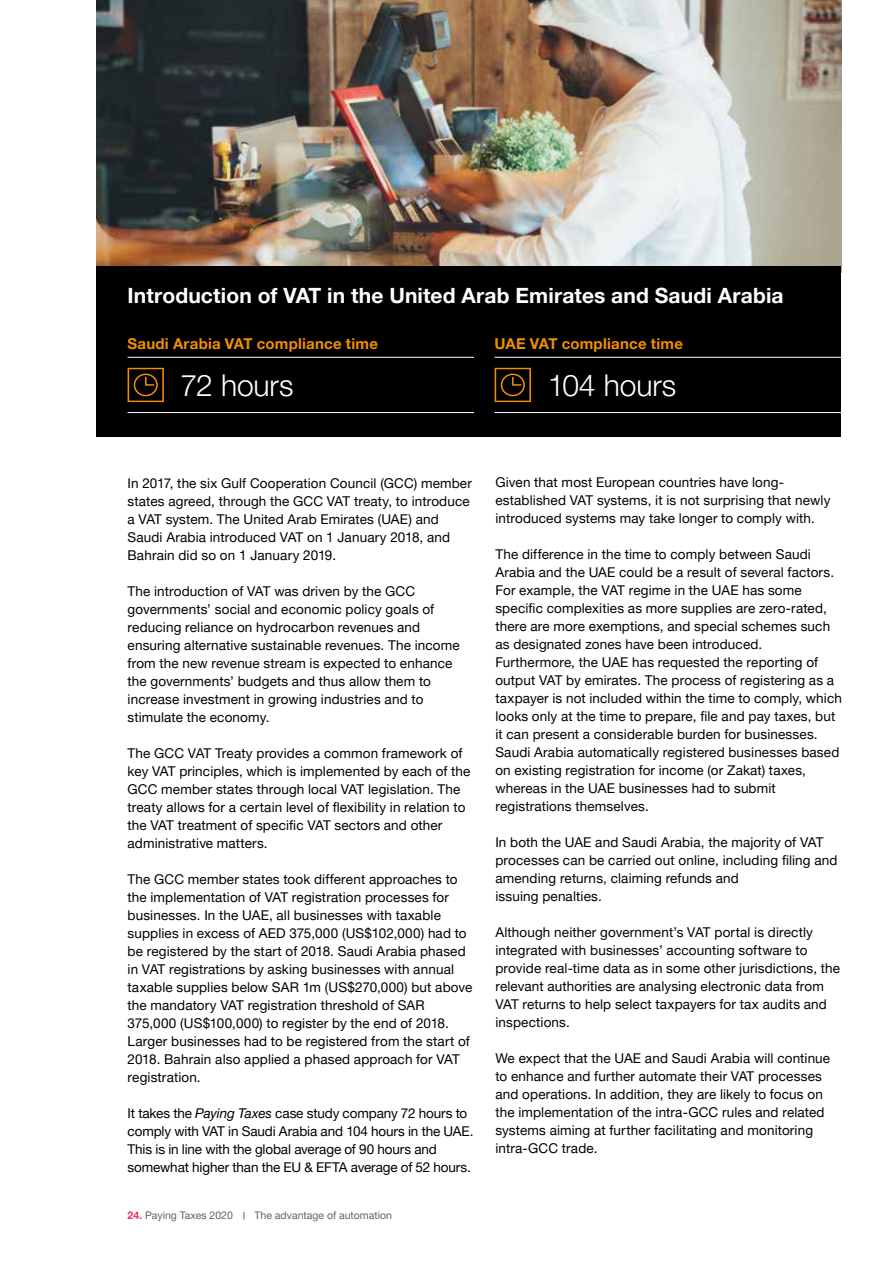
<style>
.page{position:relative;width:893px;height:1263px;background:#fff}
.page>*{position:absolute;margin:0;border:0;box-sizing:border-box;transform-origin:0 0}
.t1{font:300 30px "Helvetica Neue LT Pro";letter-spacing:-.005em;color:#fff}
.t2{font:700 21px "Helvetica Neue LT Pro";letter-spacing:.01em;color:#fff}
.t3{font:700 15px "Helvetica Neue LT Pro";letter-spacing:.015em;color:#f28e00}
.t4{font:13.5px/18px "Helvetica Neue LT Pro";letter-spacing:.01em;color:#000}
.t5{font:13.5px/18px "Helvetica Neue LT Pro";letter-spacing:-.01em;color:#000}
.t6{font:10.5px "Helvetica Neue LT Pro";color:#646363}
.s1{font-style:italic}
.s2{font-weight:700;color:#e8345a}
</style>
<div class="page">
<img style="left:96px;top:0;width:746px;height:272px">
<div style="left:96px;top:266px;width:745px;height:171px;background:#000"></div>
<hr style="left:128px;top:357px;width:346px;height:1px;background:#fff">
<hr style="left:128px;top:412px;width:346px;height:1px;background:#fff">
<svg style="left:128px;top:368px;width:36px;height:34px"></svg>
<hr style="left:495px;top:357px;width:346px;height:1px;background:#fff">
<hr style="left:495px;top:412px;width:346px;height:1px;background:#fff">
<svg style="left:495px;top:368px;width:36px;height:34px"></svg>
<h2 class="t2" style="left:128px;top:283px;width:658px">Introduction of VAT in the United Arab Emirates and Saudi Arabia</h2>
<p class="t3" style="left:128px;top:334px;width:252px">Saudi Arabia VAT compliance time</p>
<h1 class="t1" style="left:181px;top:367px;width:114px">72 hours</h1>
<p class="t3" style="left:495px;top:334px;width:190px">UAE VAT compliance time</p>
<h1 class="t1" style="left:548px;top:367px;width:130px">104 hours</h1>
<p class="t4" style="left:128px;top:473px;width:346px">In 2017, the six Gulf Cooperation Council (GCC) member states agreed, through the GCC VAT treaty, to introduce a VAT system. The United Arab Emirates (UAE) and Saudi Arabia introduced VAT on 1 January 2018, and Bahrain did so on 1 January 2019.</p>
<p class="t4" style="left:128px;top:581px;width:334px">The introduction of VAT was driven by the GCC governments’ social and economic policy goals of reducing reliance on hydrocarbon revenues and ensuring alternative sustainable revenues. The income from the new revenue stream is expected to enhance the governments’ budgets and thus allow them to increase investment in growing industries and to stimulate the economy.</p>
<p class="t4" style="left:128px;top:743px;width:344px">The GCC VAT Treaty provides a common framework of key VAT principles, which is implemented by each of the GCC member states through local VAT legislation. The treaty allows for a certain level of flexibility in relation to the VAT treatment of specific VAT sectors and other administrative matters.</p>
<p class="t4" style="left:128px;top:869px;width:346px">The GCC member states took different approaches to the implementation of VAT registration processes for businesses. In the UAE, all businesses with taxable supplies in excess of AED 375,000 (US$102,000) had to be registered by the start of 2018. Saudi Arabia phased in VAT registrations by asking businesses with annual taxable supplies below SAR 1m (US$270,000) but above the mandatory VAT registration threshold of SAR 375,000 (US$100,000) to register by the end of 2018.<br>Larger businesses had to be registered from the start of 2018. Bahrain also applied a phased approach for VAT registration.</p>
<p class="t5" style="left:128px;top:1103px;width:347px">It takes the <span class="s1">Paying Taxes</span> case study company 72 hours to comply with VAT in Saudi Arabia and 104 hours in the UAE.<br>This is in line with the global average of 90 hours and somewhat higher than the EU &amp; EFTA average of 52 hours.</p>
<p class="t6" style="left:128px;top:1209px;width:107px"><span class="s2">24.</span> Paying Taxes 2020</p>
<p class="t6" style="left:254px;top:1209px;width:139px">The advantage of automation</p>
<p class="t4" style="left:495px;top:473px;width:336px">Given that most European countries have long&shy;established VAT systems, it is not surprising that newly introduced systems may take longer to comply with.</p>
<p class="t4" style="left:495px;top:545px;width:348px">The difference in the time to comply between Saudi Arabia and the UAE could be a result of several factors.<br>For example, the VAT regime in the UAE has some specific complexities as more supplies are zero-rated, there are more exemptions, and special schemes such as designated zones have been introduced.<br>Furthermore, the UAE has requested the reporting of output VAT by emirates. The process of registering as a taxpayer is not included within the time to comply, which looks only at the time to prepare, file and pay taxes, but it can present a considerable burden for businesses.<br>Saudi Arabia automatically registered businesses based on existing registration for income (or Zakat) taxes, whereas in the UAE businesses had to submit registrations themselves.</p>
<p class="t4" style="left:495px;top:833px;width:344px">In both the UAE and Saudi Arabia, the majority of VAT processes can be carried out online, including filing and amending returns, claiming refunds and<br>issuing penalties.</p>
<p class="t4" style="left:495px;top:923px;width:346px">Although neither government’s VAT portal is directly integrated with businesses’ accounting software to provide real-time data as in some other jurisdictions, the relevant authorities are analysing electronic data from VAT returns to help select taxpayers for tax audits and inspections.</p>
<p class="t4" style="left:495px;top:1049px;width:336px">We expect that the UAE and Saudi Arabia will continue to enhance and further automate their VAT processes and operations. In addition, they are likely to focus on the implementation of the intra-GCC rules and related systems aiming at further facilitating and monitoring intra-GCC trade.</p>
</div>
